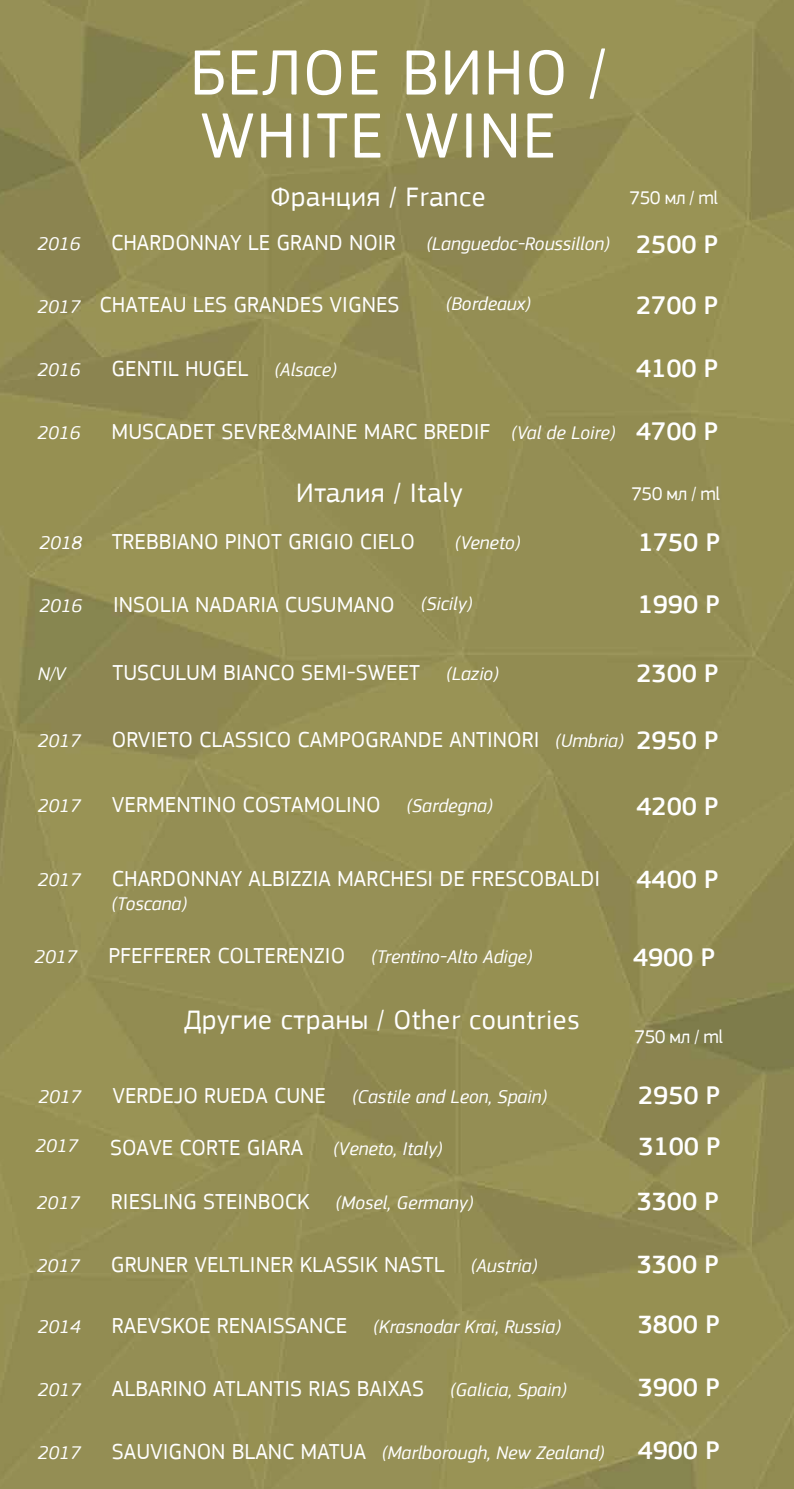
<style>
.page{position:relative;width:794px;height:1489px;background:#fff}
.page>*{position:absolute;margin:0;border:0;box-sizing:border-box;transform-origin:0 0}
.t1{font:66.5px/63px "PF Square Sans Pro";letter-spacing:.025em;color:#fff}
.t2{font:28px "PF Square Sans Pro";letter-spacing:.025em;color:#fff}
.t3{font:500 26.25px "PF Square Sans Pro";color:#fff}
.t4{font:22.75px "PF Square Sans Pro";color:#fff}
.t5{font:italic 19.25px "PF Square Sans Pro";color:#fff}
.t6{font:19.25px "PF Square Sans Pro";letter-spacing:-.03em;color:#fff}
.s1{font-style:italic;font-size:19.25px}
.s2{font-style:normal;font-size:22.75px}
</style>
<div class="page">
<img style="left:0;top:0;width:794px;height:1488px">
<h1 class="t1" style="left:190px;top:46px;width:417px">БЕЛОЕ ВИНО /<br>WHITE WINE</h1>
<p class="t2" style="left:270px;top:185px;width:217px">Франция / France</p>
<p class="t6" style="left:629px;top:190px;width:90px">750 мл / ml</p>
<p class="t5" style="left:38px;top:235px;width:44px">2016</p>
<p class="t4" style="left:111px;top:233px;width:286px">CHARDONNAY LE GRAND NOIR</p>
<p class="t5" style="left:426px;top:235px;width:185px">(Languedoc-Roussillon)</p>
<p class="t3" style="left:636px;top:233px;width:83px">2500 Р</p>
<p class="t5" style="left:38px;top:298px;width:44px">2017</p>
<p class="t5" style="left:446px;top:295px;width:86px">(Bordeaux)</p>
<p class="t4" style="left:100px;top:295px;width:301px">CHATEAU LES GRANDES VIGNES</p>
<p class="t3" style="left:636px;top:294px;width:83px">2700 Р</p>
<p class="t5" style="left:38px;top:361px;width:44px">2016</p>
<p class="t4" style="left:112px;top:359px;width:139px">GENTIL HUGEL</p>
<p class="t5" style="left:275px;top:361px;width:64px">(Alsace)</p>
<p class="t3" style="left:636px;top:357px;width:83px">4100 Р</p>
<p class="t5" style="left:38px;top:424px;width:44px">2016</p>
<p class="t4" style="left:112px;top:422px;width:505px">MUSCADET SEVRE&amp;MAINE MARC BREDIF <span class="s1">(Val de Loire)</span></p>
<p class="t3" style="left:636px;top:420px;width:83px">4700 Р</p>
<p class="t2" style="left:296px;top:481px;width:168px">Италия / Italy</p>
<p class="t6" style="left:631px;top:486px;width:90px">750 мл / ml</p>
<p class="t4" style="left:112px;top:531px;width:305px">TREBBIANO PINOT GRIGIO CIELO</p>
<p class="t5" style="left:39px;top:534px;width:44px">2018</p>
<p class="t5" style="left:455px;top:534px;width:67px">(Veneto)</p>
<p class="t3" style="left:638px;top:531px;width:83px">1750 Р</p>
<p class="t5" style="left:39px;top:597px;width:44px">2016</p>
<p class="t4" style="left:113px;top:594px;width:283px">INSOLIA NADARIA CUSUMANO</p>
<p class="t5" style="left:421px;top:596px;width:53px">(Sicily)</p>
<p class="t3" style="left:638px;top:593px;width:83px">1990 Р</p>
<p class="t5" style="left:38px;top:665px;width:29px">N/V</p>
<p class="t4" style="left:112px;top:662px;width:309px">TUSCULUM BIANCO SEMI-SWEET</p>
<p class="t5" style="left:446px;top:665px;width:54px">(Lazio)</p>
<p class="t3" style="left:636px;top:662px;width:83px">2300 Р</p>
<p class="t5" style="left:38px;top:732px;width:44px">2017</p>
<p class="t4" style="left:112px;top:729px;width:513px">ORVIETO CLASSICO CAMPOGRANDE ANTINORI <span class="s1">(Umbria)</span></p>
<p class="t3" style="left:636px;top:729px;width:83px">2950 Р</p>
<p class="t5" style="left:38px;top:797px;width:44px">2017</p>
<p class="t4" style="left:112px;top:795px;width:270px">VERMENTINO COSTAMOLINO</p>
<p class="t5" style="left:406px;top:797px;width:88px">(Sardegna)</p>
<p class="t3" style="left:636px;top:795px;width:83px">4200 Р</p>
<p class="t5" style="left:38px;top:871px;width:44px">2017</p>
<p class="t4" style="left:112px;top:868px;width:490px">CHARDONNAY ALBIZZIA MARCHESI DE FRESCOBALDI</p>
<p class="t5" style="left:112px;top:895px;width:77px">(Toscana)</p>
<p class="t5" style="left:34px;top:948px;width:44px">2017</p>
<p class="t4" style="left:108px;top:946px;width:238px">PFEFFERER COLTERENZIO</p>
<p class="t5" style="left:371px;top:948px;width:163px">(Trentino-Alto Adige)</p>
<p class="t2" style="left:184px;top:1007px;width:397px">Другие страны / Other countries</p>
<p class="t5" style="left:38px;top:1088px;width:44px">2017</p>
<p class="t4" style="left:112px;top:1086px;width:215px">VERDEJO RUEDA CUNE</p>
<p class="t5" style="left:352px;top:1088px;width:196px">(Castile and Leon, Spain)</p>
<p class="t3" style="left:636px;top:868px;width:83px">4400 Р</p>
<p class="t3" style="left:633px;top:946px;width:83px">4900 Р</p>
<p class="t6" style="left:634px;top:1028px;width:90px">750 мл / ml</p>
<p class="t3" style="left:638px;top:1084px;width:83px">2950 Р</p>
<p class="t5" style="left:35px;top:1137px;width:44px">2017</p>
<p class="t4" style="left:110px;top:1138px;width:194px">SOAVE CORTE GIARA</p>
<p class="t5" style="left:333px;top:1140px;width:111px">(Veneto, Italy)</p>
<p class="t3" style="left:638px;top:1135px;width:83px">3100 Р</p>
<p class="t5" style="left:37px;top:1194px;width:44px">2017</p>
<p class="t4" style="left:111px;top:1191px;width:200px">RIESLING STEINBOCK</p>
<p class="t5" style="left:335px;top:1194px;width:139px">(Mosel, Germany)</p>
<p class="t3" style="left:637px;top:1189px;width:83px">3300 Р</p>
<p class="t5" style="left:37px;top:1257px;width:44px">2017</p>
<p class="t4" style="left:111px;top:1254px;width:335px">GRUNER VELTLINER KLASSIK NASTL</p>
<p class="t5" style="left:471px;top:1257px;width:68px">(Austria)</p>
<p class="t3" style="left:637px;top:1252px;width:83px">3300 Р</p>
<p class="t5" style="left:38px;top:1317px;width:44px">2014</p>
<p class="t4" style="left:112px;top:1315px;width:237px">RAEVSKOE RENAISSANCE</p>
<p class="t5" style="left:373px;top:1317px;width:189px">(Krasnodar Krai, Russia)</p>
<p class="t3" style="left:638px;top:1313px;width:83px">3800 Р</p>
<p class="t5" style="left:38px;top:1380px;width:44px">2017</p>
<p class="t4" style="left:112px;top:1378px;width:313px">ALBARINO ATLANTIS RIAS BAIXAS</p>
<p class="t5" style="left:450px;top:1380px;width:118px">(Galicia, Spain)</p>
<p class="t3" style="left:638px;top:1376px;width:83px">3900 Р</p>
<p class="t5" style="left:38px;top:1443px;width:44px">2017</p>
<p class="t5" style="left:112px;top:1443px;width:494px"><span class="s2">SAUVIGNON BLANC MATUA</span> (Marlborough, New Zealand)</p>
<p class="t3" style="left:638px;top:1439px;width:83px">4900 Р</p>
</div>
